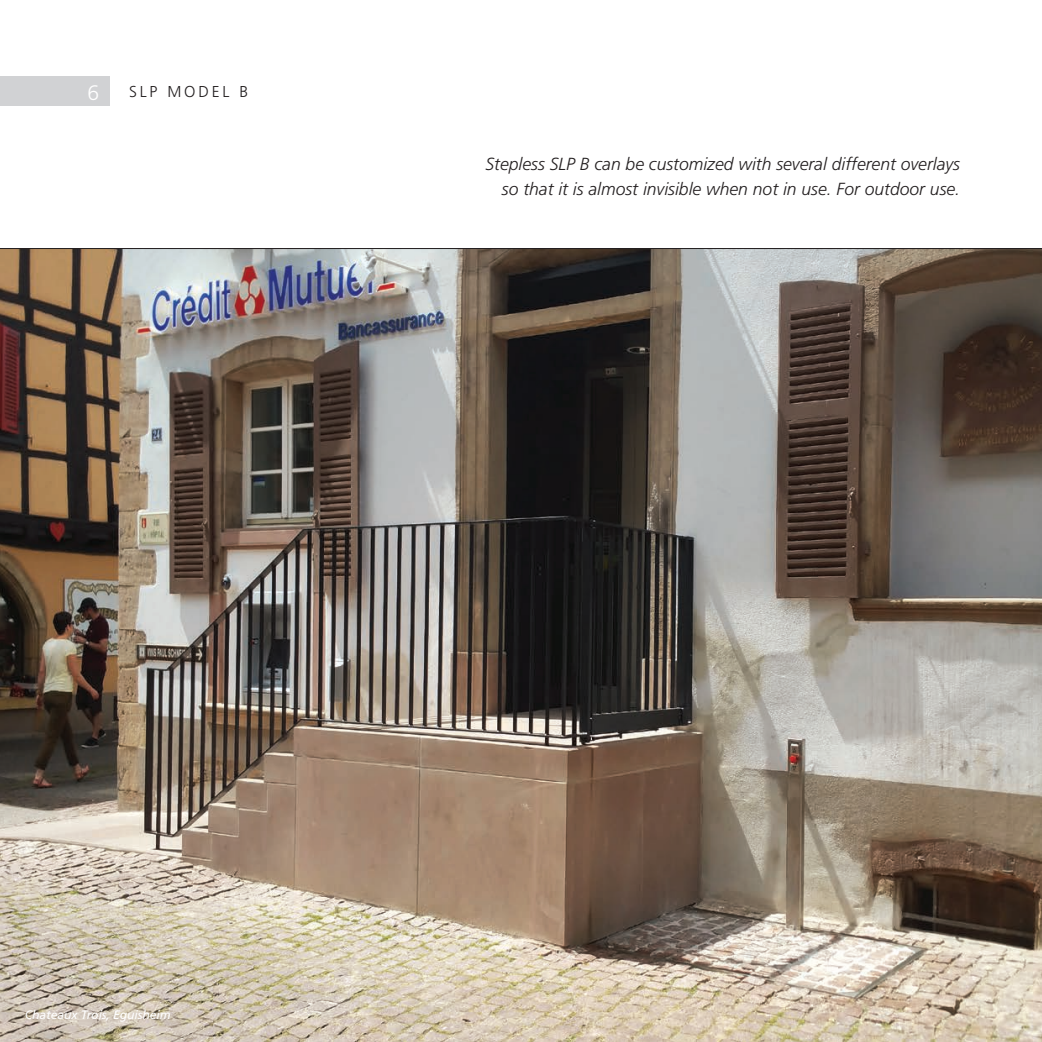
<style>
.page{position:relative;width:1042px;height:1042px;background:#fff}
.page>*{position:absolute;margin:0;border:0;box-sizing:border-box;transform-origin:0 0}
.t1{font:300 21px "Frutiger";color:#fff}
.t2{font:italic 300 17.5px/24.5px "Frutiger";color:#231f20;text-align:right}
.t3{font:300 15.75px "Frutiger";letter-spacing:.18em;color:#231f20}
.t4{font:italic 12.25px "Frutiger";letter-spacing:-.01em;color:#fff}
</style>
<div class="page">
<img style="left:0;top:249px;width:1042px;height:793px">
<div style="left:0;top:76px;width:109px;height:30px;background:#d1d2d4"></div>
<hr style="left:0;top:248px;width:1042px;height:1px;background:#231f20">
<p class="t1" style="left:88px;top:80px;width:13px">6</p>
<p class="t3" style="left:129px;top:83px;width:121px">SLP MODEL B</p>
<p class="t2" style="left:485px;top:152px;width:476px">Stepless SLP B can be customized with several different overlays so that it is almost invisible when not in use. For outdoor use.</p>
<p class="t4" style="left:25px;top:1007px;width:147px">Chateaux Trois, Eguisheim</p>
</div>
